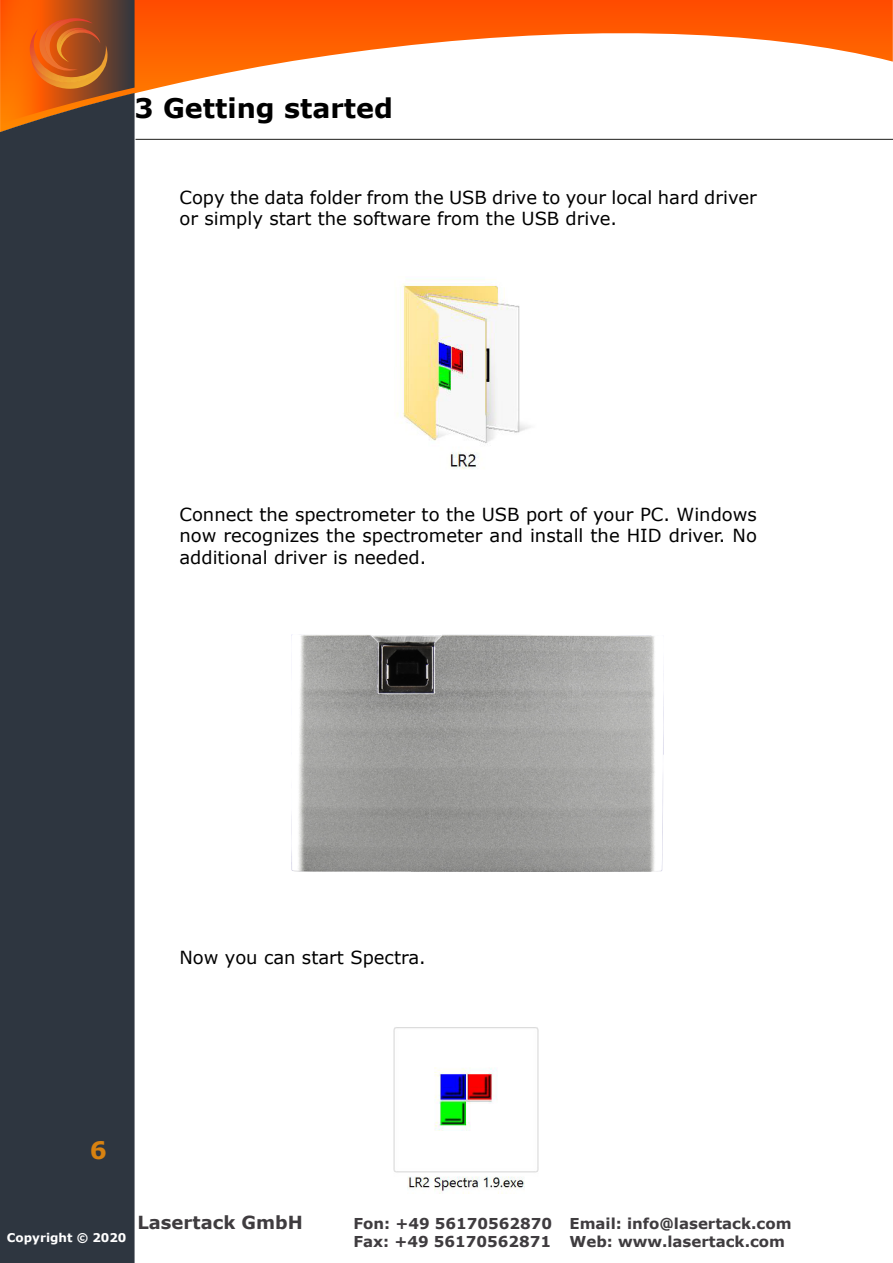
<style>
.page{position:relative;width:893px;height:1263px;background:#fff}
.page>*{position:absolute;margin:0;border:0;box-sizing:border-box;transform-origin:0 0}
.t1{font:700 27px "Verdana";color:#000}
.t2{font:700 24px "Verdana";color:#d88210}
.t3{font:18px/21.6px "Verdana";color:#000}
.t4{font:700 18px "Verdana";color:#3f3c3f}
.t5{font:700 15px/18px "Verdana";color:#3f3c3f}
.t6{font:700 12px "Verdana";color:#fff}
</style>
<div class="page">
<svg style="left:135px;top:0;width:758px;height:94px"></svg>
<svg style="left:0;top:0;width:135px;height:93px;background:#af5118"></svg>
<div style="left:0;top:93px;width:135px;height:1170px;background:#2e3640"></div>
<img style="left:31px;top:45px;width:77px;height:44px">
<img style="left:30px;top:29px;width:72px;height:54px">
<img style="left:39px;top:20px;width:39px;height:51px">
<img style="left:45px;top:18px;width:48px;height:49px">
<img style="left:57px;top:27px;width:31px;height:35px">
<img style="left:60px;top:29px;width:40px;height:25px">
<hr style="left:136px;top:139px;width:757px;height:1px;background:#1d1d1b">
<img style="left:291px;top:635px;width:373px;height:236px">
<img style="left:397px;top:279px;width:133px;height:191px">
<img style="left:393px;top:1027px;width:146px;height:166px">
<h1 class="t1" style="left:135px;top:89px;width:260px">3 Getting started</h1>
<p class="t3" style="left:179px;top:186px;width:579px">Copy the data folder from the USB drive to your local hard driver or simply start the software from the USB drive.</p>
<p class="t3" style="left:179px;top:503px;width:579px;text-align:justify">Connect the spectrometer to the USB port of your PC. Windows now recognizes the spectrometer and install the HID driver. No additional driver is needed.</p>
<p class="t3" style="left:179px;top:947px;width:248px">Now you can start Spectra.</p>
<h2 class="t2" style="left:90px;top:1133px;width:19px">6</h2>
<p class="t6" style="left:7px;top:1229px;width:121px">Copyright © 2020</p>
<p class="t4" style="left:137px;top:1209px;width:167px">Lasertack GmbH</p>
<p class="t5" style="left:353px;top:1214px;width:440px">Fon: +49 56170562870 Email: info@lasertack.com<br>Fax: +49 56170562871 Web: www.lasertack.com</p>
</div>
